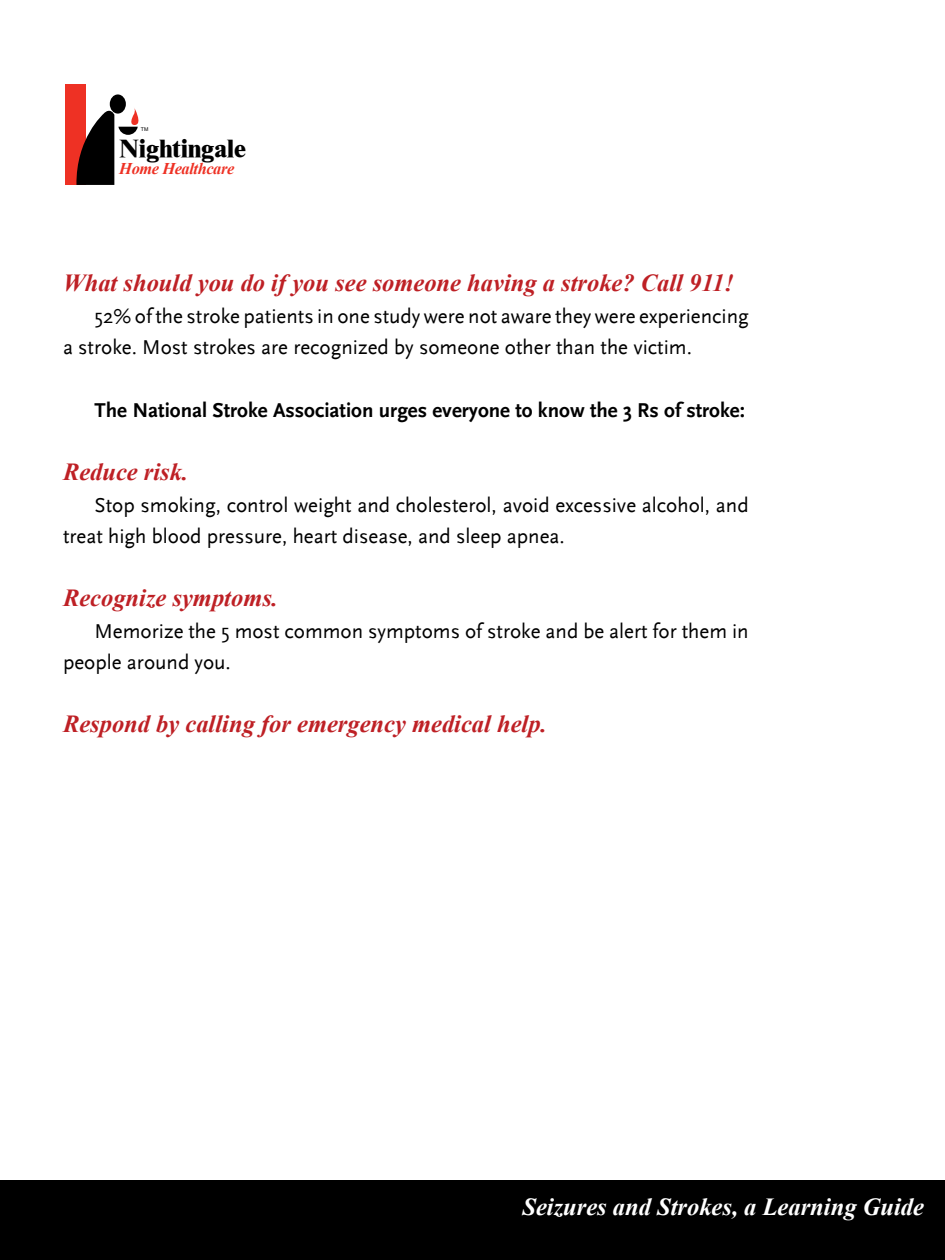
<style>
.page{position:relative;width:945px;height:1260px;background:#fff}
.page>*{position:absolute;margin:0;border:0;box-sizing:border-box;transform-origin:0 0}
.t1{font:800 25.2px "Times New Roman";letter-spacing:-.01em;color:#000}
.t2{font:italic 700 24.5px "Times New Roman";color:#be2025}
.t3{font:italic 700 24.5px "Times New Roman";color:#fff}
.t4{font:21px/31.5px "Scala Sans";color:#000}
.t5{font:700 21px "Scala Sans";color:#000}
.t6{font:italic 700 16.45px "Times New Roman";letter-spacing:-.025em;color:#ee3124}
.t7{font:5.25px "Arial";color:#000}
</style>
<div class="page">
<div style="left:0;top:1181px;width:945px;height:79px;background:#000"></div>
<div style="left:66px;top:85px;width:20px;height:100px;background:#ee3124"></div>
<div style="left:110px;top:94px;width:16px;height:20px;background:#000;border-radius:50%"></div>
<svg style="left:76px;top:106px;width:63px;height:79px"></svg>
<p class="t7" style="left:141px;top:126px;width:9px">TM</p>
<p class="t6" style="left:119px;top:157px;width:117px">Home Healthcare</p>
<p class="t1" style="left:119px;top:133px;width:128px">Nightingale</p>
<p class="t2" style="left:63px;top:266px;width:673px">What should you do if you see someone having a stroke? Call 911!</p>
<p class="t4" style="left:63px;top:301px;width:687px;text-indent:32px">52% of the stroke patients in one study were not aware they were experiencing a stroke. Most strokes are recognized by someone other than the victim.</p>
<p class="t5" style="left:94px;top:399px;width:652px">The National Stroke Association urges everyone to know the 3 Rs of stroke:</p>
<p class="t2" style="left:63px;top:455px;width:127px">Reduce risk.</p>
<p class="t4" style="left:63px;top:490px;width:687px;text-indent:32px">Stop smoking, control weight and cholesterol, avoid excessive alcohol, and treat high blood pressure, heart disease, and sleep apnea.</p>
<p class="t2" style="left:63px;top:581px;width:217px">Recognize symptoms.</p>
<p class="t4" style="left:63px;top:616px;width:687px;text-indent:32px">Memorize the 5 most common symptoms of stroke and be alert for them in people around you.</p>
<p class="t2" style="left:63px;top:707px;width:485px">Respond by calling for emergency medical help.</p>
<p class="t3" style="left:522px;top:1190px;width:403px">Seizures and Strokes, a Learning Guide</p>
</div>
